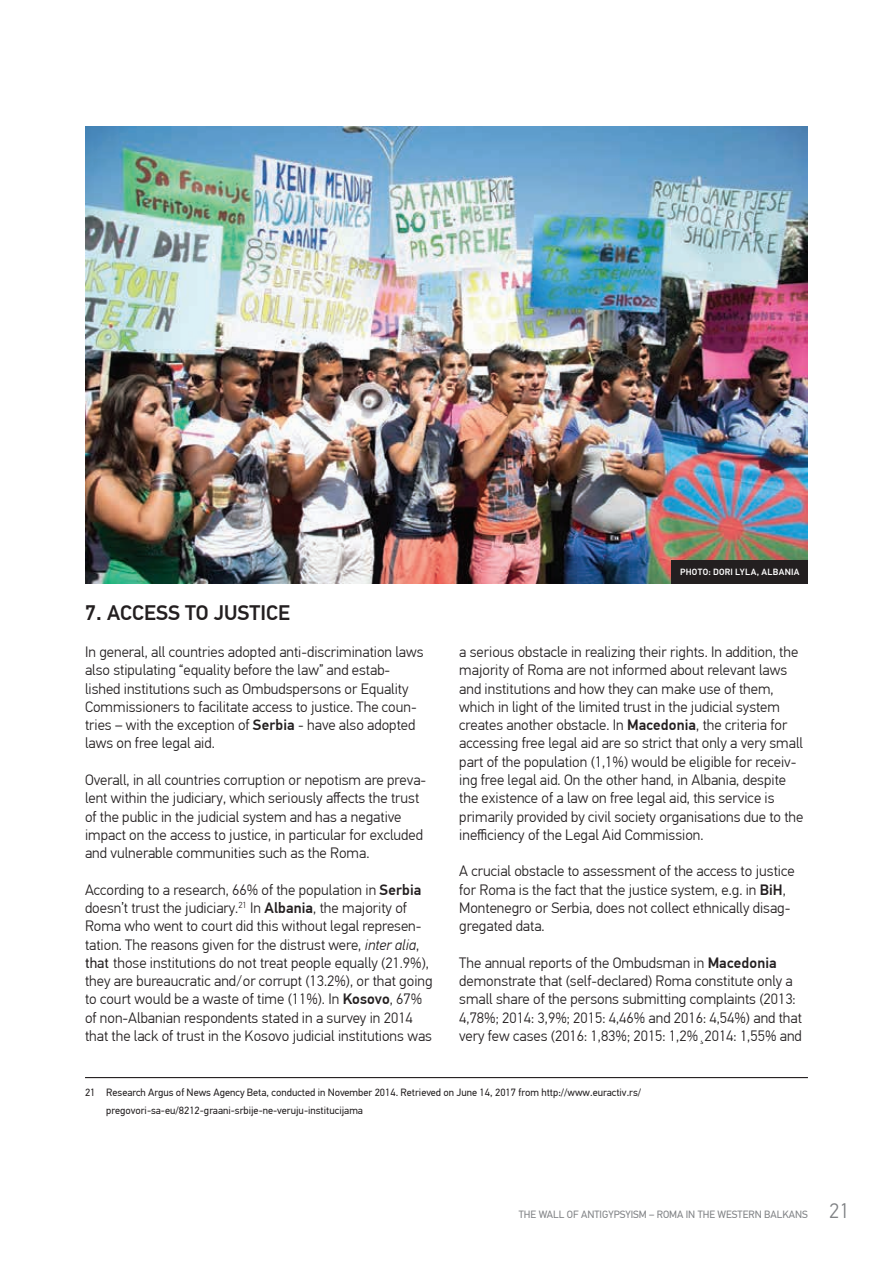
<style>
.page{position:relative;width:893px;height:1263px;background:#fff}
.page>*{position:absolute;margin:0;border:0;box-sizing:border-box;transform-origin:0 0}
.t1{font:500 21px "PF Din Text Pro";color:#231f20}
.t2{font:300 15px/18.3px "PF Din Text Pro";color:#231f20}
.t3{font:10.5px/18.3px "PF Din Text Pro";color:#231f20}
.t4{font:10.5px "PF Din Text Pro";color:#808285}
.t5{font:500 9px "PF Din Text Pro";letter-spacing:.03em;color:#fff}
.s1{font-weight:500}
.s2{font-style:italic}
.s3{font-weight:400}
.s4{font-weight:300;font-size:21px}
</style>
<div class="page">
<hr style="left:85px;top:1077px;width:723px;height:1px;background:#231f20">
<img style="left:85px;top:127px;width:723px;height:457px">
<div style="left:672px;top:560px;width:136px;height:24px;background:#231f20"></div>
<h1 class="t1" style="left:85px;top:601px;width:206px">7. ACCESS TO JUSTICE</h1>
<p class="t2" style="left:85px;top:643px;width:340px">In general, all countries adopted anti-discrimination laws also stipulating “equality before the law” and estab&shy;lished institutions such as Ombudspersons or Equality Commissioners to facilitate access to justice. The coun&shy;tries – with the exception of <span class="s1">Serbia</span> - have also adopted laws on free legal aid.</p>
<p class="t2" style="left:85px;top:771px;width:343px">Overall, in all countries corruption or nepotism are preva&shy;lent within the judiciary, which seriously affects the trust of the public in the judicial system and has a negative impact on the access to justice, in particular for excluded and vulnerable communities such as the Roma.</p>
<p class="t2" style="left:85px;top:881px;width:349px">According to a research, 66% of the population in <span class="s1">Serbia </span>doesn’t trust the judiciary.<sup>21</sup> In <span class="s1">Albania</span>, the majority of Roma who went to court did this without legal represen&shy;tation. The reasons given for the distrust were, <span class="s2">inter alia</span>, <span class="s3">that</span> those institutions do not treat people equally (21.9%), they are bureaucratic and/or corrupt (13.2%), or that going to court would be a waste of time (11%). In <span class="s1">Kosovo</span>, 67% of non-Albanian respondents stated in a survey in 2014 that the lack of trust in the Kosovo judicial institutions was</p>
<p class="t5" style="left:680px;top:567px;width:121px">PHOTO: DORI LYLA, ALBANIA</p>
<p class="t2" style="left:459px;top:643px;width:346px">a serious obstacle in realizing their rights. In addition, the majority of Roma are not informed about relevant laws and institutions and how they can make use of them, which in light of the limited trust in the judicial system creates another obstacle. In <span class="s1">Macedonia</span>, the criteria for accessing free legal aid are so strict that only a very small part of the population (1,1%) would be eligible for receiv&shy;ing free legal aid. On the other hand, in Albania, despite the existence of a law on free legal aid, this service is primarily provided by civil society organisations due to the inefficiency of the Legal Aid Commission.</p>
<p class="t2" style="left:459px;top:862px;width:337px">A crucial obstacle to assessment of the access to justice for Roma is the fact that the justice system, e.g. in <span class="s1">BiH</span>, Montenegro or Serbia, does not collect ethnically disag&shy;gregated data.</p>
<p class="t2" style="left:459px;top:954px;width:344px">The annual reports of the Ombudsman in <span class="s1">Macedonia </span>demonstrate that (self-declared) Roma constitute only a small share of the persons submitting complaints (2013:<br>4,78%; 2014: 3,9%; 2015: 4,46% and 2016: 4,54%) and that very few cases (2016: 1,83%; 2015: 1,2%¸2014: 1,55% and</p>
<p class="t3" style="left:106px;top:1083px;width:536px;text-indent:-21px">21 Research Argus of News Agency Beta, conducted in November 2014. Retrieved on June 14, 2017 from http://www.euractiv.rs/ pregovori-sa-eu/8212-graani-srbije-ne-veruju-institucijama</p>
<p class="t4" style="left:519px;top:1208px;width:332px">THE WALL OF ANTIGYPSYISM – ROMA IN THE WESTERN BALKANS <span class="s4">21</span></p>
</div>
